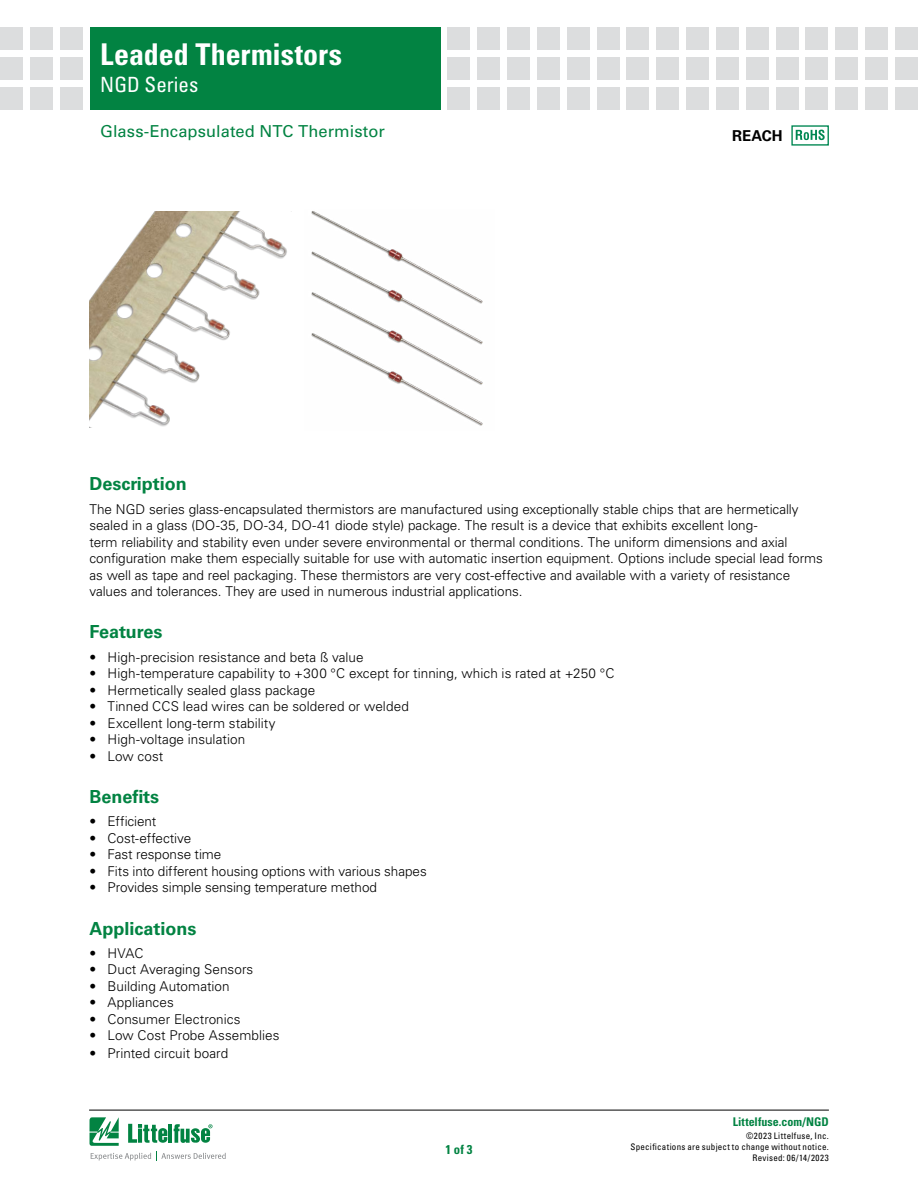
<style>
.page{position:relative;width:918px;height:1188px;background:#fff}
.page>*{position:absolute;margin:0;border:0;box-sizing:border-box;transform-origin:0 0}
.t1{font:700 condensed 30px "Univers LT Std";letter-spacing:-.005em;color:#fff}
.t2{font:condensed 21px "Univers LT Std";color:#fff}
.FACTS_HEAD{font:700 18px "Univers LT Std";color:#028342}
.PRODUCT_SUBHEAD{font:16.5px "Univers LT Std";color:#028342}
.FACTS_HEAD-2{font:700 15px "Univers LT Std";color:#000}
.Body_1{font:300 13.5px/16.5px "Univers LT Std";letter-spacing:-.005em;color:#000}
.t3{font:700 condensed 12.75px "Univers LT Std";color:#028342}
.t4{font:700 condensed 12px "Univers LT Std";letter-spacing:.005em;color:#028342}
.t5{font:condensed 9px/10.8px "Univers LT Std";letter-spacing:.03em;color:#000;text-align:right}
</style>
<div class="page">
<hr style="left:89px;top:1110px;width:740px;height:1px;background:#000">
<div style="left:90px;top:27px;width:351px;height:82px;background:#028342"></div>
<div style="left:60px;top:27px;width:23px;height:23px;background:#dcddde"></div>
<div style="left:60px;top:57px;width:23px;height:23px;background:#dcddde"></div>
<div style="left:60px;top:87px;width:23px;height:22px;background:#dcddde"></div>
<div style="left:30px;top:27px;width:23px;height:23px;background:#dcddde"></div>
<div style="left:30px;top:57px;width:23px;height:23px;background:#dcddde"></div>
<div style="left:30px;top:87px;width:23px;height:22px;background:#dcddde"></div>
<div style="left:0;top:27px;width:23px;height:23px;background:#dcddde"></div>
<div style="left:0;top:57px;width:23px;height:23px;background:#dcddde"></div>
<div style="left:0;top:87px;width:23px;height:22px;background:#dcddde"></div>
<div style="left:448px;top:27px;width:22px;height:23px;background:#dcddde"></div>
<div style="left:448px;top:57px;width:22px;height:23px;background:#dcddde"></div>
<div style="left:448px;top:87px;width:22px;height:22px;background:#dcddde"></div>
<div style="left:477px;top:27px;width:23px;height:23px;background:#dcddde"></div>
<div style="left:477px;top:57px;width:23px;height:23px;background:#dcddde"></div>
<div style="left:477px;top:87px;width:23px;height:22px;background:#dcddde"></div>
<div style="left:507px;top:27px;width:23px;height:23px;background:#dcddde"></div>
<div style="left:507px;top:57px;width:23px;height:23px;background:#dcddde"></div>
<div style="left:507px;top:87px;width:23px;height:22px;background:#dcddde"></div>
<div style="left:537px;top:27px;width:23px;height:23px;background:#dcddde"></div>
<div style="left:537px;top:57px;width:23px;height:23px;background:#dcddde"></div>
<div style="left:537px;top:87px;width:23px;height:22px;background:#dcddde"></div>
<div style="left:567px;top:27px;width:23px;height:23px;background:#dcddde"></div>
<div style="left:567px;top:57px;width:23px;height:23px;background:#dcddde"></div>
<div style="left:567px;top:87px;width:23px;height:22px;background:#dcddde"></div>
<div style="left:597px;top:27px;width:23px;height:23px;background:#dcddde"></div>
<div style="left:597px;top:57px;width:23px;height:23px;background:#dcddde"></div>
<div style="left:597px;top:87px;width:23px;height:22px;background:#dcddde"></div>
<div style="left:627px;top:27px;width:22px;height:23px;background:#dcddde"></div>
<div style="left:627px;top:57px;width:22px;height:23px;background:#dcddde"></div>
<div style="left:627px;top:87px;width:22px;height:22px;background:#dcddde"></div>
<div style="left:656px;top:27px;width:23px;height:23px;background:#dcddde"></div>
<div style="left:656px;top:57px;width:23px;height:23px;background:#dcddde"></div>
<div style="left:656px;top:87px;width:23px;height:22px;background:#dcddde"></div>
<div style="left:686px;top:27px;width:23px;height:23px;background:#dcddde"></div>
<div style="left:686px;top:57px;width:23px;height:23px;background:#dcddde"></div>
<div style="left:686px;top:87px;width:23px;height:22px;background:#dcddde"></div>
<div style="left:716px;top:27px;width:23px;height:23px;background:#dcddde"></div>
<div style="left:716px;top:57px;width:23px;height:23px;background:#dcddde"></div>
<div style="left:716px;top:87px;width:23px;height:22px;background:#dcddde"></div>
<div style="left:746px;top:27px;width:23px;height:23px;background:#dcddde"></div>
<div style="left:746px;top:57px;width:23px;height:23px;background:#dcddde"></div>
<div style="left:746px;top:87px;width:23px;height:22px;background:#dcddde"></div>
<div style="left:805px;top:27px;width:23px;height:23px;background:#dcddde"></div>
<div style="left:805px;top:57px;width:23px;height:23px;background:#dcddde"></div>
<div style="left:805px;top:87px;width:23px;height:22px;background:#dcddde"></div>
<div style="left:776px;top:27px;width:22px;height:23px;background:#dcddde"></div>
<div style="left:776px;top:57px;width:22px;height:23px;background:#dcddde"></div>
<div style="left:776px;top:87px;width:22px;height:22px;background:#dcddde"></div>
<div style="left:835px;top:27px;width:23px;height:23px;background:#dcddde"></div>
<div style="left:835px;top:57px;width:23px;height:23px;background:#dcddde"></div>
<div style="left:835px;top:87px;width:23px;height:22px;background:#dcddde"></div>
<div style="left:865px;top:27px;width:23px;height:23px;background:#dcddde"></div>
<div style="left:865px;top:57px;width:23px;height:23px;background:#dcddde"></div>
<div style="left:865px;top:87px;width:23px;height:22px;background:#dcddde"></div>
<div style="left:895px;top:27px;width:23px;height:23px;background:#dcddde"></div>
<div style="left:895px;top:57px;width:23px;height:23px;background:#dcddde"></div>
<div style="left:895px;top:87px;width:23px;height:22px;background:#dcddde"></div>
<svg style="left:90px;top:1117px;width:136px;height:44px"></svg>
<svg style="left:796px;top:130px;width:29px;height:10px"></svg>
<div style="left:791px;top:125px;width:38px;height:21px;border:1px solid #008752"></div>
<img style="left:90px;top:212px;width:197px;height:216px">
<img style="left:311px;top:211px;width:172px;height:215px">
<h1 class="t1" style="left:100px;top:36px;width:243px">Leaded Thermistors</h1>
<h2 class="t2" style="left:100px;top:71px;width:100px">NGD Series</h2>
<p class="PRODUCT_SUBHEAD" style="left:100px;top:122px;width:286px">Glass-Encapsulated NTC Thermistor</p>
<p class="FACTS_HEAD-2" style="left:732px;top:127px;width:52px">REACH</p>
<p class="FACTS_HEAD" style="left:90px;top:474px;width:99px">Description</p>
<p class="Body_1" style="left:90px;top:501px;width:735px">The NGD series glass-encapsulated thermistors are manufactured using exceptionally stable chips that are hermetically sealed in a glass (DO-35, DO-34, DO-41 diode style) package. The result is a device that exhibits excellent long-<br>term reliability and stability even under severe environmental or thermal conditions. The uniform dimensions and axial configuration make them especially suitable for use with automatic insertion equipment. Options include special lead forms as well as tape and reel packaging. These thermistors are very cost-effective and available with a variety of resistance values and tolerances. They are used in numerous industrial applications.</p>
<p class="FACTS_HEAD" style="left:90px;top:622px;width:74px">Features</p>
<p class="Body_1" style="left:90px;top:649px;width:276px">• High-precision resistance and beta ß value</p>
<p class="Body_1" style="left:90px;top:665px;width:527px">• High-temperature capability to +300 °C except for tinning, which is rated at +250 °C</p>
<p class="Body_1" style="left:90px;top:682px;width:227px">• Hermetically sealed glass package</p>
<p class="Body_1" style="left:90px;top:698px;width:321px">• Tinned CCS lead wires can be soldered or welded</p>
<p class="Body_1" style="left:90px;top:715px;width:188px">• Excellent long-term stability</p>
<p class="Body_1" style="left:90px;top:731px;width:157px">• High-voltage insulation</p>
<p class="Body_1" style="left:90px;top:748px;width:75px">• Low cost</p>
<p class="FACTS_HEAD" style="left:90px;top:786px;width:71px">Benefits</p>
<p class="Body_1" style="left:90px;top:813px;width:68px">• Efficient</p>
<p class="Body_1" style="left:90px;top:830px;width:103px">• Cost-effective</p>
<p class="Body_1" style="left:90px;top:846px;width:133px">• Fast response time</p>
<p class="Body_1" style="left:90px;top:863px;width:339px">• Fits into different housing options with various shapes</p>
<p class="Body_1" style="left:90px;top:879px;width:289px">• Provides simple sensing temperature method</p>
<p class="FACTS_HEAD" style="left:90px;top:918px;width:109px">Applications</p>
<p class="Body_1" style="left:90px;top:945px;width:56px">• HVAC</p>
<p class="Body_1" style="left:90px;top:961px;width:165px">• Duct Averaging Sensors</p>
<p class="Body_1" style="left:90px;top:978px;width:142px">• Building Automation</p>
<p class="Body_1" style="left:90px;top:994px;width:86px">• Appliances</p>
<p class="Body_1" style="left:90px;top:1011px;width:153px">• Consumer Electronics</p>
<p class="Body_1" style="left:90px;top:1027px;width:191px">• Low Cost Probe Assemblies</p>
<p class="Body_1" style="left:90px;top:1045px;width:140px">• Printed circuit board</p>
<p class="t3" style="left:445px;top:1142px;width:29px">1 of 3</p>
<p class="t4" style="left:733px;top:1115px;width:98px">Littelfuse.com/NGD</p>
<p class="t5" style="left:631px;top:1131px;width:200px">©2023 Littelfuse, Inc.<br>Specifications are subject to change without notice.<br>Revised: 06/14/2023</p>
</div>
